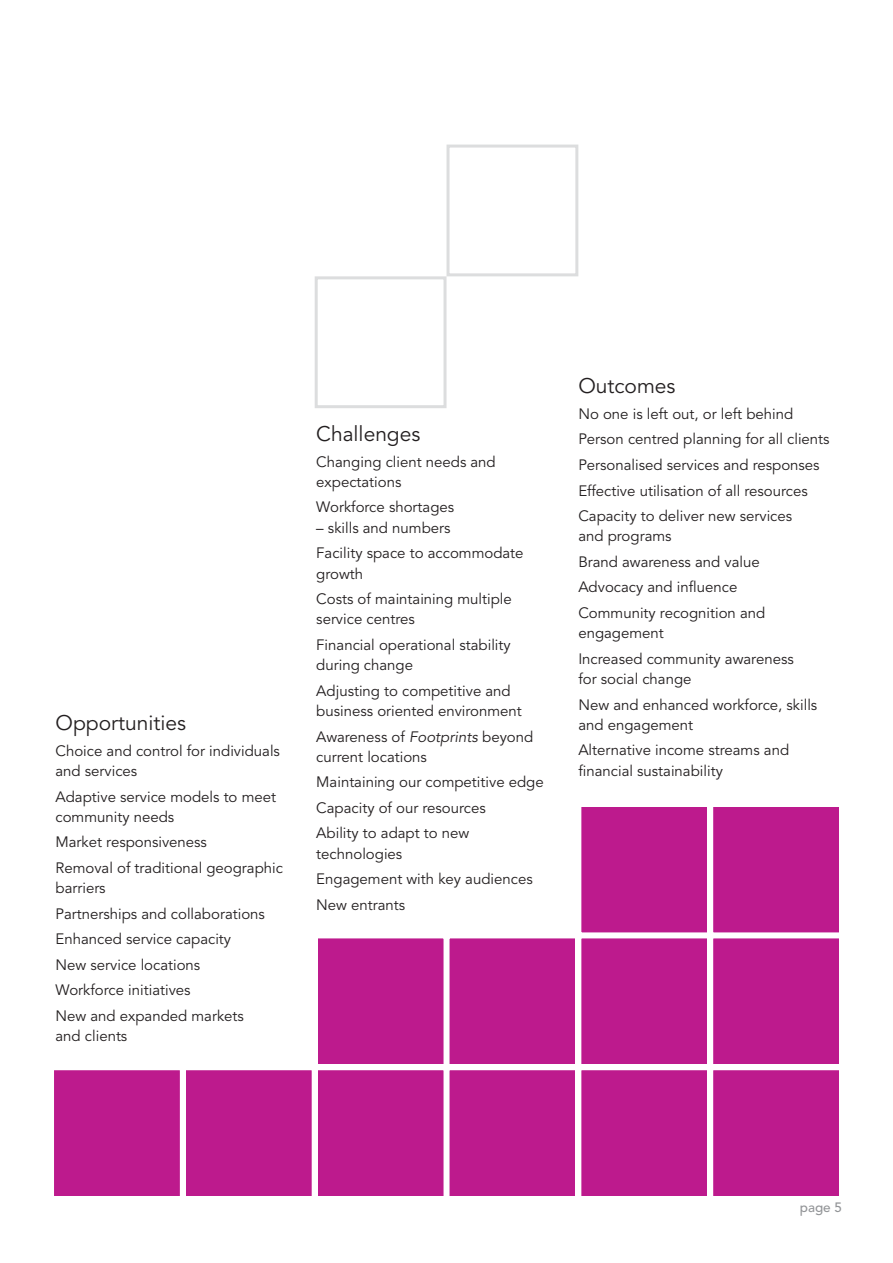
<style>
.page{position:relative;width:893px;height:1263px;background:#fff}
.page>*{position:absolute;margin:0;border:0;box-sizing:border-box;transform-origin:0 0}
.t1{font:21px "Avenir";color:#231f20}
.t2{font:15px/25.5px "Avenir";color:#231f20}
.t3{font:500 13.5px "Avenir";color:#939598}
</style>
<div class="page">
<div style="left:581px;top:807px;width:126px;height:125px;background:#bd1a8d"></div>
<div style="left:578px;top:804px;width:132px;height:131px;border:3px solid #fff"></div>
<div style="left:713px;top:807px;width:126px;height:125px;background:#bd1a8d"></div>
<div style="left:710px;top:804px;width:132px;height:131px;border:3px solid #fff"></div>
<div style="left:318px;top:938px;width:125px;height:126px;background:#bd1a8d"></div>
<div style="left:315px;top:935px;width:131px;height:132px;border:3px solid #fff"></div>
<div style="left:449px;top:938px;width:126px;height:126px;background:#bd1a8d"></div>
<div style="left:446px;top:935px;width:132px;height:132px;border:3px solid #fff"></div>
<div style="left:581px;top:938px;width:126px;height:126px;background:#bd1a8d"></div>
<div style="left:578px;top:935px;width:132px;height:132px;border:3px solid #fff"></div>
<div style="left:713px;top:938px;width:126px;height:126px;background:#bd1a8d"></div>
<div style="left:710px;top:935px;width:132px;height:132px;border:3px solid #fff"></div>
<div style="left:54px;top:1070px;width:126px;height:126px;background:#bd1a8d"></div>
<div style="left:51px;top:1067px;width:132px;height:132px;border:3px solid #fff"></div>
<div style="left:186px;top:1070px;width:126px;height:126px;background:#bd1a8d"></div>
<div style="left:183px;top:1067px;width:132px;height:132px;border:3px solid #fff"></div>
<div style="left:318px;top:1070px;width:125px;height:126px;background:#bd1a8d"></div>
<div style="left:315px;top:1067px;width:131px;height:132px;border:3px solid #fff"></div>
<div style="left:449px;top:1070px;width:126px;height:126px;background:#bd1a8d"></div>
<div style="left:446px;top:1067px;width:132px;height:132px;border:3px solid #fff"></div>
<div style="left:581px;top:1070px;width:126px;height:126px;background:#bd1a8d"></div>
<div style="left:578px;top:1067px;width:132px;height:132px;border:3px solid #fff"></div>
<div style="left:713px;top:1070px;width:126px;height:126px;background:#bd1a8d"></div>
<div style="left:710px;top:1067px;width:132px;height:132px;border:3px solid #fff"></div>
<svg style="left:314px;top:144px;width:265px;height:264px"></svg>
<h1 class="t1" style="left:56px;top:714px;width:132px">Opportunities</h1>
<p class="t2" style="left:56px;top:742px;width:226px;line-height:20.2px">Choice and control for individuals and services</p>
<p class="t2" style="left:56px;top:788px;width:222px;line-height:20.2px">Adaptive service models to meet community needs</p>
<p class="t2" style="left:56px;top:831px;width:229px">Market responsiveness<br>Removal of traditional geographic</p>
<p class="t2" style="left:56px;top:877px;width:211px">barriers<br>Partnerships and collaborations<br>Enhanced service capacity<br>New service locations<br>Workforce initiatives<br>New and expanded markets</p>
<p class="t2" style="left:56px;top:1025px;width:73px">and clients</p>
<h1 class="t1" style="left:316px;top:425px;width:106px">Challenges</h1>
<p class="t2" style="left:316px;top:453px;width:181px;line-height:20.2px">Changing client needs and expectations</p>
<p class="t2" style="left:316px;top:496px;width:139px">Workforce shortages</p>
<p class="t2" style="left:316px;top:516px;width:209px">– skills and numbers<br>Facility space to accommodate</p>
<p class="t2" style="left:316px;top:562px;width:197px">growth<br>Costs of maintaining multiple</p>
<p class="t2" style="left:316px;top:608px;width:196px">service centres<br>Financial operational stability</p>
<p class="t2" style="left:316px;top:654px;width:196px">during change<br>Adjusting to competitive and</p>
<p class="t2" style="left:316px;top:700px;width:218px">business oriented environment<br>Awareness of Footprints beyond</p>
<p class="t2" style="left:316px;top:746px;width:229px">current locations<br>Maintaining our competitive edge<br>Capacity of our resources<br>Ability to adapt to new</p>
<p class="t2" style="left:316px;top:842px;width:218px">technologies<br>Engagement with key audiences<br>New entrants</p>
<h1 class="t1" style="left:578px;top:377px;width:99px">Outcomes</h1>
<p class="t2" style="left:578px;top:403px;width:253px">No one is left out, or left behind Person centred planning for all clients Personalised services and responses Effective utilisation of all resources Capacity to deliver new services</p>
<p class="t2" style="left:578px;top:525px;width:189px">and programs<br>Brand awareness and value<br>Advocacy and influence<br>Community recognition and</p>
<p class="t2" style="left:578px;top:622px;width:217px">engagement<br>Increased community awareness</p>
<p class="t2" style="left:578px;top:668px;width:240px">for social change<br>New and enhanced workforce, skills</p>
<p class="t2" style="left:578px;top:714px;width:212px">and engagement<br>Alternative income streams and</p>
<p class="t2" style="left:578px;top:759px;width:146px">financial sustainability</p>
<p class="t3" style="left:800px;top:1202px;width:44px">page 5</p>
</div>
